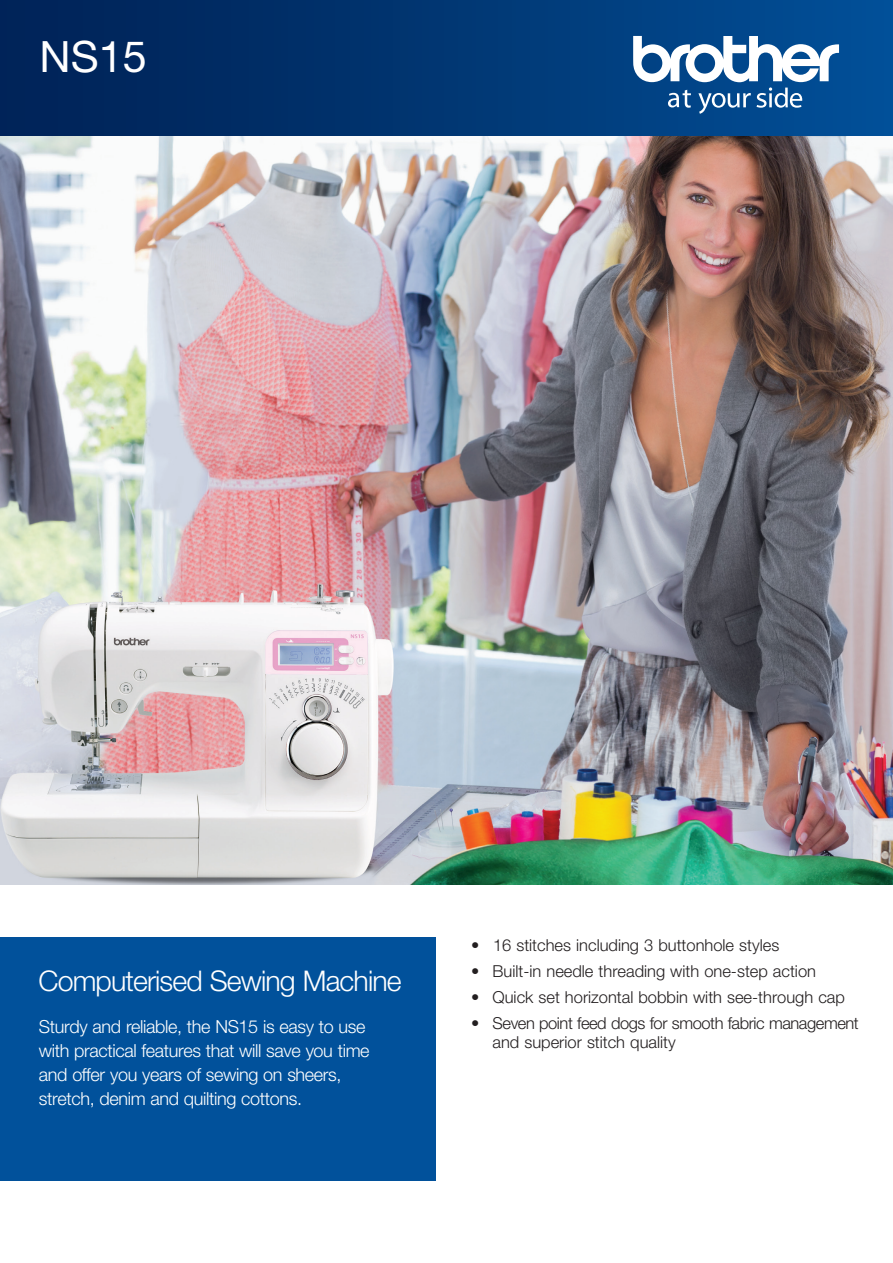
<style>
.page{position:relative;width:893px;height:1263px;background:#fff}
.page>*{position:absolute;margin:0;border:0;box-sizing:border-box;transform-origin:0 0}
.t1{font:43.2px "Helvetica Neue";color:#fff}
.t2{font:300 28.5px "Helvetica Neue";letter-spacing:-.03em;color:#fff}
.t3{font:300 18px/24px "Helvetica Neue";letter-spacing:-.02em;color:#fff}
.t4{font:300 16.5px "Helvetica Neue";color:#231f20}
.t5{font:300 16.5px/19.5px "Helvetica Neue";letter-spacing:-.025em;color:#231f20}
</style>
<div class="page">
<div style="left:0;top:937px;width:436px;height:244px;background:#01519b"></div>
<img style="left:0;top:135px;width:893px;height:749px">
<div style="left:0;top:0;width:893px;height:135px;background:linear-gradient(to right,#002053,#014f96)"></div>
<svg style="left:633px;top:36px;width:206px;height:78px"></svg>
<h1 class="t1" style="left:40px;top:31px;width:109px">NS15</h1>
<h2 class="t2" style="left:39px;top:963px;width:365px">Computerised Sewing Machine</h2>
<p class="t3" style="left:39px;top:1014px;width:332px">Sturdy and reliable, the NS15 is easy to use with practical features that will save you time and offer you years of sewing on sheers, stretch, denim and quilting cottons.</p>
<p class="t4" style="left:471px;top:935px;width:310px">• 16 stitches including 3 buttonhole styles</p>
<p class="t4" style="left:471px;top:961px;width:346px">• Built-in needle threading with one-step action</p>
<p class="t4" style="left:471px;top:987px;width:375px">• Quick set horizontal bobbin with see-through cap</p>
<p class="t5" style="left:492px;top:1013px;width:368px;text-indent:-21px">• Seven point feed dogs for smooth fabric management and superior stitch quality</p>
</div>
